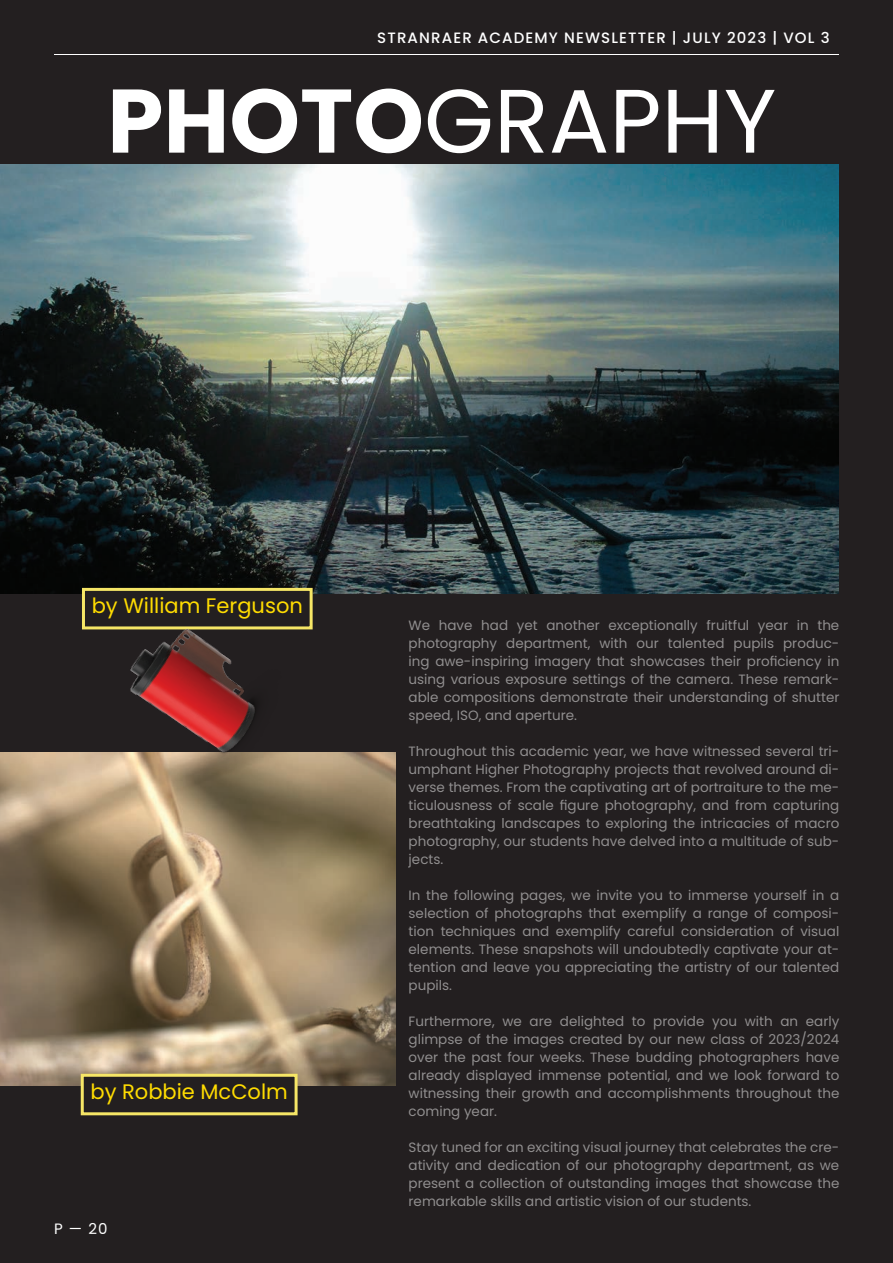
<style>
.page{position:relative;width:893px;height:1263px;background:#231f20}
.page>*{position:absolute;margin:0;border:0;box-sizing:border-box;transform-origin:0 0}
.t1{font:90px "Poppins";color:#fff}
.t2{font:21px "Poppins";color:#ffdc01}
.t3{font:500 15px "Poppins";letter-spacing:.075em;color:#fff}
.t4{font:15px "Poppins";color:#fff}
.t5{font:13.5px/18px "Poppins";color:#fff;text-align:justify}
.s1{font-weight:700}
</style>
<div class="page">
<img style="left:0;top:753px;width:395px;height:333px">
<img style="left:0;top:164px;width:839px;height:430px">
<hr style="left:54px;top:54px;width:785px;height:1px;background:#fff">
<div style="left:83px;top:589px;width:228px;height:39px;background:#231f20"></div>
<div style="left:82px;top:588px;width:231px;height:41px;border:3px solid #f6e666"></div>
<div style="left:82px;top:1075px;width:214px;height:39px;background:#231f20"></div>
<div style="left:81px;top:1074px;width:217px;height:41px;border:3px solid #f6e666"></div>
<img style="left:107px;top:625px;width:181px;height:150px">
<p class="t3" style="left:377px;top:29px;width:454px">STRANRAER ACADEMY NEWSLETTER | JULY 2023 | VOL 3</p>
<p class="t1" style="left:107px;top:69px;width:670px"><span class="s1">PHOTO</span>GRAPHY</p>
<p class="t2" style="left:92px;top:593px;width:213px">by William Ferguson</p>
<p class="t2" style="left:91px;top:1079px;width:199px">by Robbie McColm</p>
<p class="t4" style="left:54px;top:1220px;width:55px">P — 20</p>
<p class="t5" style="left:409px;top:617px;width:432px">We have had yet another exceptionally fruitful year in the photography department, with our talented pupils produc&shy;ing awe-inspiring imagery that showcases their proficiency in using various exposure settings of the camera. These remark&shy;able compositions demonstrate their understanding of shutter speed, ISO, and aperture.</p>
<p class="t5" style="left:409px;top:743px;width:432px">Throughout this academic year, we have witnessed several tri&shy;umphant Higher Photography projects that revolved around di&shy;verse themes. From the captivating art of portraiture to the me&shy;ticulousness of scale figure photography, and from capturing breathtaking landscapes to exploring the intricacies of macro photography, our students have delved into a multitude of sub&shy;jects.</p>
<p class="t5" style="left:409px;top:887px;width:432px">In the following pages, we invite you to immerse yourself in a selection of photographs that exemplify a range of composi&shy;tion techniques and exemplify careful consideration of visual elements. These snapshots will undoubtedly captivate your at&shy;tention and leave you appreciating the artistry of our talented pupils.</p>
<p class="t5" style="left:409px;top:1013px;width:432px">Furthermore, we are delighted to provide you with an early glimpse of the images created by our new class of 2023/2024 over the past four weeks. These budding photographers have already displayed immense potential, and we look forward to witnessing their growth and accomplishments throughout the coming year.</p>
<p class="t5" style="left:409px;top:1139px;width:432px">Stay tuned for an exciting visual journey that celebrates the cre&shy;ativity and dedication of our photography department, as we present a collection of outstanding images that showcase the remarkable skills and artistic vision of our students.</p>
</div>
